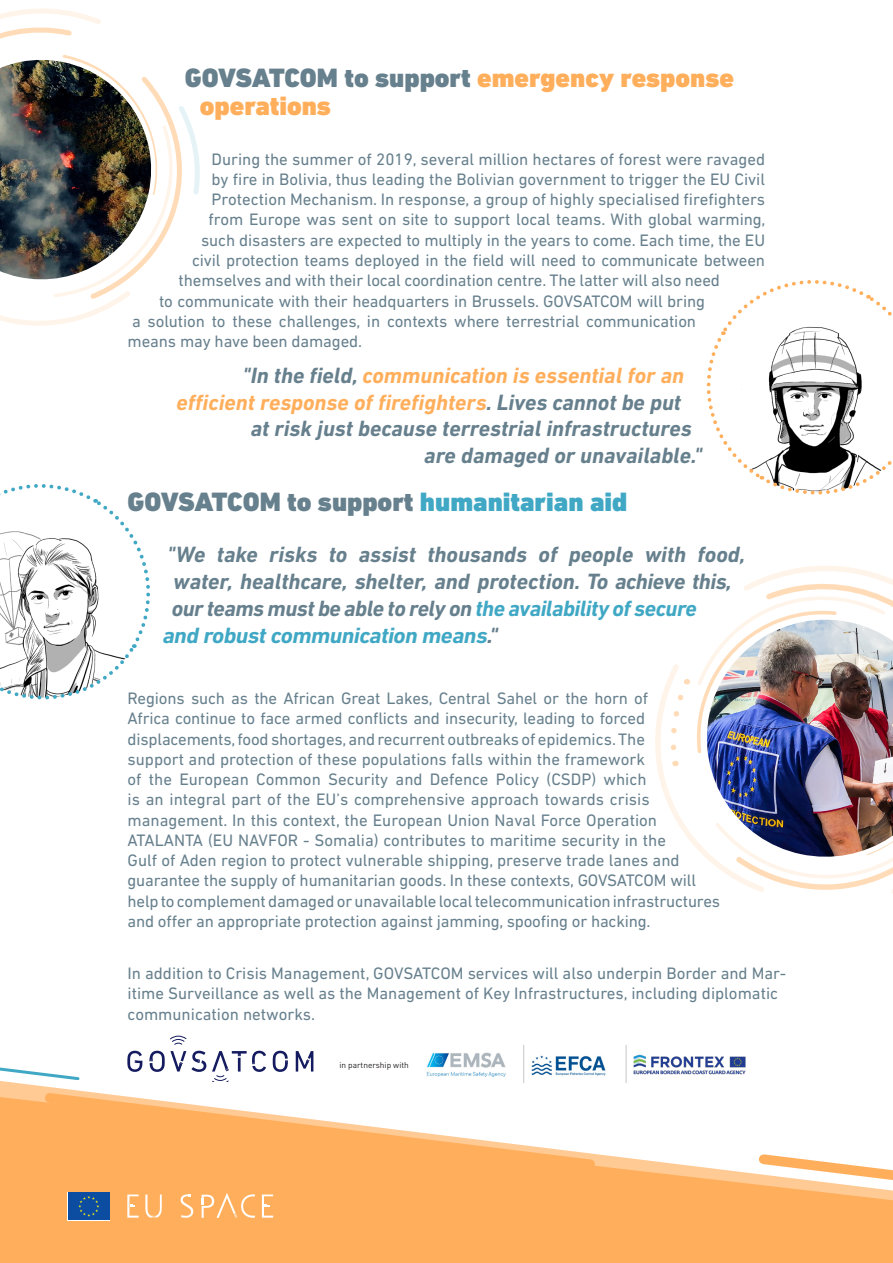
<style>
.page{position:relative;width:893px;height:1263px;background:#fff}
.page>*{position:absolute;margin:0;border:0;box-sizing:border-box;transform-origin:0 0}
.t1{font:900 27px/28.5px "DIN Next LT Pro";color:#ffaf5c}
.Quotes{font:900 27px "DIN Next LT Pro";color:#67808d}
.Quotes-2{font:italic 700 22.5px "DIN Next LT Pro";color:#67808d}
.Quotes-3{font:italic 700 22.5px/27px "DIN Next LT Pro";color:#ffaf5c;text-align:right}
.Quotes-4{font:italic 700 22.5px "DIN Next LT Pro";letter-spacing:-.02em;color:#67808d}
.t2{font:italic 700 22.5px "DIN Next LT Pro";letter-spacing:-.02em;color:#40a8c4;scale:1.05 1}
.t3{font:16.8px/20.2px "DIN Next LT Pro";letter-spacing:-.005em;color:#67808d}
.t4{font:8.25px "DIN Pro";color:#231f20}
.s1{color:#67808d}
.s2{color:#40a8c4}
</style>
<div class="page">
<div style="left:0;top:1239px;width:893px;height:24px;background:#ffaf5c"></div>
<svg style="left:0;top:1075px;width:753px;height:164px"></svg>
<svg style="left:0;top:1067px;width:81px;height:15px"></svg>
<svg style="left:39px;top:1087px;width:562px;height:88px"></svg>
<svg style="left:753px;top:1154px;width:140px;height:95px"></svg>
<img style="left:426px;top:1052px;width:81px;height:25px">
<img style="left:528px;top:1055px;width:81px;height:25px">
<img style="left:619px;top:1045px;width:134px;height:37px">
<hr style="left:626px;top:1045px;width:1px;height:38px;background:#231f20">
<hr style="left:523px;top:1045px;width:1px;height:38px;background:#231f20">
<img style="left:0;top:8px;width:200px;height:318px">
<svg style="left:655px;top:566px;width:238px;height:328px"></svg>
<img style="left:688px;top:600px;width:205px;height:270px">
<svg style="left:706px;top:280px;width:186px;height:215px"></svg>
<svg style="left:0;top:484px;width:150px;height:216px"></svg>
<svg style="left:127px;top:1194px;width:12px;height:23px"></svg>
<svg style="left:262px;top:1194px;width:11px;height:23px"></svg>
<svg style="left:181px;top:1194px;width:12px;height:24px"></svg>
<svg style="left:202px;top:1193px;width:53px;height:25px"></svg>
<svg style="left:145px;top:1194px;width:17px;height:24px"></svg>
<div style="left:68px;top:1192px;width:42px;height:28px;background:#0d4da1"></div>
<svg style="left:78px;top:1196px;width:21px;height:20px"></svg>
<svg style="left:127px;top:1051px;width:15px;height:21px"></svg>
<svg style="left:150px;top:1036px;width:116px;height:45px"></svg>
<svg style="left:273px;top:1051px;width:15px;height:21px"></svg>
<svg style="left:296px;top:1051px;width:17px;height:20px"></svg>
<p class="t1" style="left:200px;top:63px;width:536px;text-indent:-15px"><span class="s1">GOVSATCOM to support</span> emergency response operations</p>
<p class="t3" style="left:212px;top:149px;width:555px">During the summer of 2019, several million hectares of forest were ravaged</p>
<p class="t3" style="left:212px;top:169px;width:555px">by fire in Bolivia, thus leading the Bolivian government to trigger the EU Civil</p>
<p class="t3" style="left:212px;top:189px;width:555px">Protection Mechanism. In response, a group of highly specialised firefighters</p>
<p class="t3" style="left:209px;top:209px;width:558px">from Europe was sent on site to support local teams. With global warming,</p>
<p class="t3" style="left:201px;top:230px;width:566px">such disasters are expected to multiply in the years to come. Each time, the EU</p>
<p class="t3" style="left:192px;top:250px;width:575px">civil protection teams deployed in the field will need to communicate between</p>
<p class="t3" style="left:179px;top:270px;width:543px">themselves and with their local coordination centre. The latter will also need</p>
<p class="t3" style="left:159px;top:290px;width:548px">to communicate with their headquarters in Brussels. GOVSATCOM will bring</p>
<p class="t3" style="left:132px;top:311px;width:566px">a solution to these challenges, in contexts where terrestrial communication</p>
<p class="t3" style="left:128px;top:331px;width:236px">means may have been damaged.</p>
<p class="Quotes-3" style="left:177px;top:361px;width:509px"><span class="s1">"In the field,</span> communication is essential for an efficient response of firefighters<span class="s1">. Lives cannot be put</span></p>
<p class="Quotes-2" style="left:251px;top:415px;width:442px">at risk just because terrestrial infrastructures</p>
<p class="Quotes-2" style="left:424px;top:442px;width:279px">are damaged or unavailable."</p>
<p class="Quotes" style="left:128px;top:485px;width:501px">GOVSATCOM to support <span class="s2">humanitarian aid</span></p>
<p class="Quotes-2" style="left:167px;top:541px;width:580px">"We take risks to assist thousands of people with food,</p>
<p class="Quotes-2" style="left:173px;top:568px;width:560px">water, healthcare, shelter, and protection. To achieve this,</p>
<p class="Quotes-4" style="left:172px;top:595px;width:527px">our teams must be able to rely on <span class="s2">the availability of secure</span></p>
<p class="t2" style="left:163px;top:622px;width:321px">and robust communication means<span class="s1">."</span></p>
<p class="t3" style="left:128px;top:688px;width:594px">Regions such as the African Great Lakes, Central Sahel or the horn of<br>Africa continue to face armed conflicts and insecurity, leading to forced displacements, food shortages, and recurrent outbreaks of epidemics. The<br>support and protection of these populations falls within the framework<br>of the European Common Security and Defence Policy (CSDP) which<br>is an integral part of the EU’s comprehensive approach towards crisis management. In this context, the European Union Naval Force Operation ATALANTA (EU NAVFOR - Somalia) contributes to maritime security in the<br>Gulf of Aden region to protect vulnerable shipping, preserve trade lanes and guarantee the supply of humanitarian goods. In these contexts, GOVSATCOM will help to complement damaged or unavailable local telecommunication infrastructures and offer an appropriate protection against jamming, spoofing or hacking.</p>
<p class="t3" style="left:128px;top:963px;width:660px">In addition to Crisis Management, GOVSATCOM services will also underpin Border and Mar&shy;itime Surveillance as well as the Management of Key Infrastructures, including diplomatic communication networks.</p>
<p class="t4" style="left:339px;top:1058px;width:71px">in partnership with</p>
</div>
